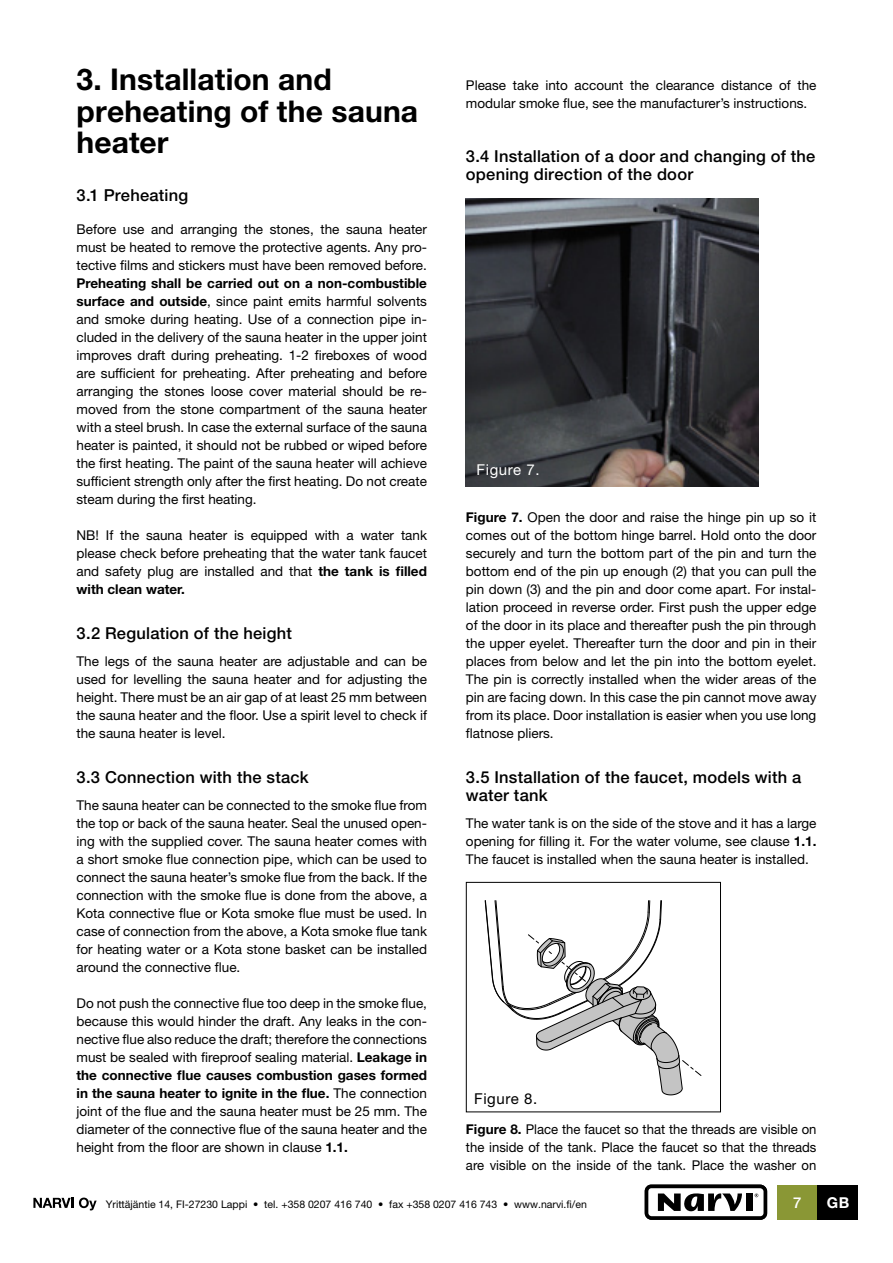
<style>
.page{position:relative;width:893px;height:1263px;background:#fff}
.page>*{position:absolute;margin:0;border:0;box-sizing:border-box;transform-origin:0 0}
.t1{font:700 30px/31.5px "Helvetica Neue LT Std";letter-spacing:.005em;color:#000}
.t2{font:500 16.5px/18px "Helvetica Neue LT Std";letter-spacing:.01em;color:#000}
.t3{font:15px "Helvetica Neue LT Std";letter-spacing:.04em;color:#000}
.t4{font:15px "Helvetica Neue LT Std";letter-spacing:.04em;color:#fff}
.t5{font:700 15px "Helvetica Neue LT Std";color:#fff}
.t6{font:500 15px "Helvetica Neue LT Std";color:#fff}
.t7{font:13.5px/18px "Helvetica Neue LT Std";color:#000;text-align:justify}
.t8{font:10.5px "Helvetica Neue LT Std";color:#000}
.s1{font-weight:700}
</style>
<div class="page">
<div style="left:777px;top:1186px;width:41px;height:34px;background:#8a9735"></div>
<div style="left:818px;top:1186px;width:40px;height:34px;background:#000"></div>
<div style="left:645px;top:1184px;width:122px;height:36px;border:4px solid #000;border-radius:5px"></div>
<div style="left:746px;top:1193px;width:6px;height:18px;background:#000"></div>
<svg style="left:658px;top:1193px;width:84px;height:18px"></svg>
<svg style="left:755px;top:1193px;width:3px;height:4px"></svg>
<svg style="left:33px;top:1197px;width:64px;height:13px"></svg>
<img style="left:466px;top:199px;width:292px;height:287px">
<svg style="left:485px;top:900px;width:216px;height:196px"></svg>
<div style="left:466px;top:882px;width:255px;height:230px;border:1px solid #000"></div>
<h1 class="t1" style="left:77px;top:63px;width:343px">3. Installation and preheating of the sauna heater</h1>
<p class="t2" style="left:77px;top:186px;width:113px">3.1 Preheating</p>
<p class="t7" style="left:77px;top:220px;width:352px">Before use and arranging the stones, the sauna heater must be heated to remove the protective agents. Any pro&shy;tective films and stickers must have been removed before.</p>
<p class="t7" style="left:77px;top:274px;width:352px"><span class="s1">Preheating shall be carried out on a non-combustible surface and outside</span>, since paint emits harmful solvents and smoke during heating. Use of a connection pipe in&shy;cluded in the delivery of the sauna heater in the upper joint improves draft during preheating. 1-2 fireboxes of wood are sufficient for preheating. After preheating and before arranging the stones loose cover material should be re&shy;moved from the stone compartment of the sauna heater with a steel brush. In case the external surface of the sauna heater is painted, it should not be rubbed or wiped before the first heating. The paint of the sauna heater will achieve sufficient strength only after the first heating. Do not create steam during the first heating.</p>
<p class="t7" style="left:77px;top:526px;width:352px">NB! If the sauna heater is equipped with a water tank please check before preheating that the water tank faucet and safety plug are installed and that <span class="s1">the tank is filled with clean water.</span></p>
<p class="t2" style="left:77px;top:623px;width:217px">3.2 Regulation of the height</p>
<p class="t7" style="left:77px;top:652px;width:352px">The legs of the sauna heater are adjustable and can be used for levelling the sauna heater and for adjusting the height. There must be an air gap of at least 25 mm between the sauna heater and the floor. Use a spirit level to check if the sauna heater is level.</p>
<p class="t2" style="left:77px;top:767px;width:234px">3.3 Connection with the stack</p>
<p class="t7" style="left:77px;top:796px;width:352px">The sauna heater can be connected to the smoke flue from the top or back of the sauna heater. Seal the unused open&shy;ing with the supplied cover. The sauna heater comes with a short smoke flue connection pipe, which can be used to connect the sauna heater’s smoke flue from the back. If the connection with the smoke flue is done from the above, a Kota connective flue or Kota smoke flue must be used. In case of connection from the above, a Kota smoke flue tank for heating water or a Kota stone basket can be installed around the connective flue.</p>
<p class="t7" style="left:77px;top:994px;width:352px">Do not push the connective flue too deep in the smoke flue, because this would hinder the draft. Any leaks in the con&shy;nective flue also reduce the draft; therefore the connections must be sealed with fireproof sealing material. <span class="s1">Leakage in the connective flue causes combustion gases formed in the sauna heater to ignite in the flue.</span> The connection joint of the flue and the sauna heater must be 25 mm. The diameter of the connective flue of the sauna heater and the height from the floor are shown in clause <span class="s1">1.1.</span></p>
<p class="t7" style="left:466px;top:76px;width:352px">Please take into account the clearance distance of the modular smoke flue, see the manufacturer’s instructions.</p>
<p class="t2" style="left:466px;top:147px;width:351px">3.4 Installation of a door and changing of the opening direction of the door</p>
<p class="t4" style="left:477px;top:460px;width:65px">Figure 7.</p>
<p class="t7" style="left:466px;top:508px;width:352px"><span class="s1">Figure 7.</span> Open the door and raise the hinge pin up so it comes out of the bottom hinge barrel. Hold onto the door securely and turn the bottom part of the pin and turn the bottom end of the pin up enough (2) that you can pull the pin down (3) and the pin and door come apart. For instal&shy;lation proceed in reverse order. First push the upper edge of the door in its place and thereafter push the pin through the upper eyelet. Thereafter turn the door and pin in their places from below and let the pin into the bottom eyelet.<br>The pin is correctly installed when the wider areas of the pin are facing down. In this case the pin cannot move away from its place. Door installation is easier when you use long flatnose pliers.</p>
<p class="t2" style="left:466px;top:767px;width:337px">3.5 Installation of the faucet, models with a water tank</p>
<p class="t7" style="left:466px;top:814px;width:352px">The water tank is on the side of the stove and it has a large opening for filling it. For the water volume, see clause <span class="s1">1.1.<br></span>The faucet is installed when the sauna heater is installed.</p>
<p class="t3" style="left:474px;top:1090px;width:65px">Figure 8.</p>
<p class="t7" style="left:466px;top:1120px;width:352px"><span class="s1">Figure 8.</span> Place the faucet so that the threads are visible on the inside of the tank. Place the faucet so that the threads are visible on the inside of the tank. Place the washer on</p>
<p class="t8" style="left:106px;top:1198px;width:483px">Yrittäjäntie 14, FI-27230 Lappi • tel. +358 0207 416 740 • fax +358 0207 416 743 • www.narvi.fi/en</p>
<p class="t6" style="left:793px;top:1194px;width:10px">7</p>
<p class="t5" style="left:827px;top:1193px;width:24px">GB</p>
</div>
